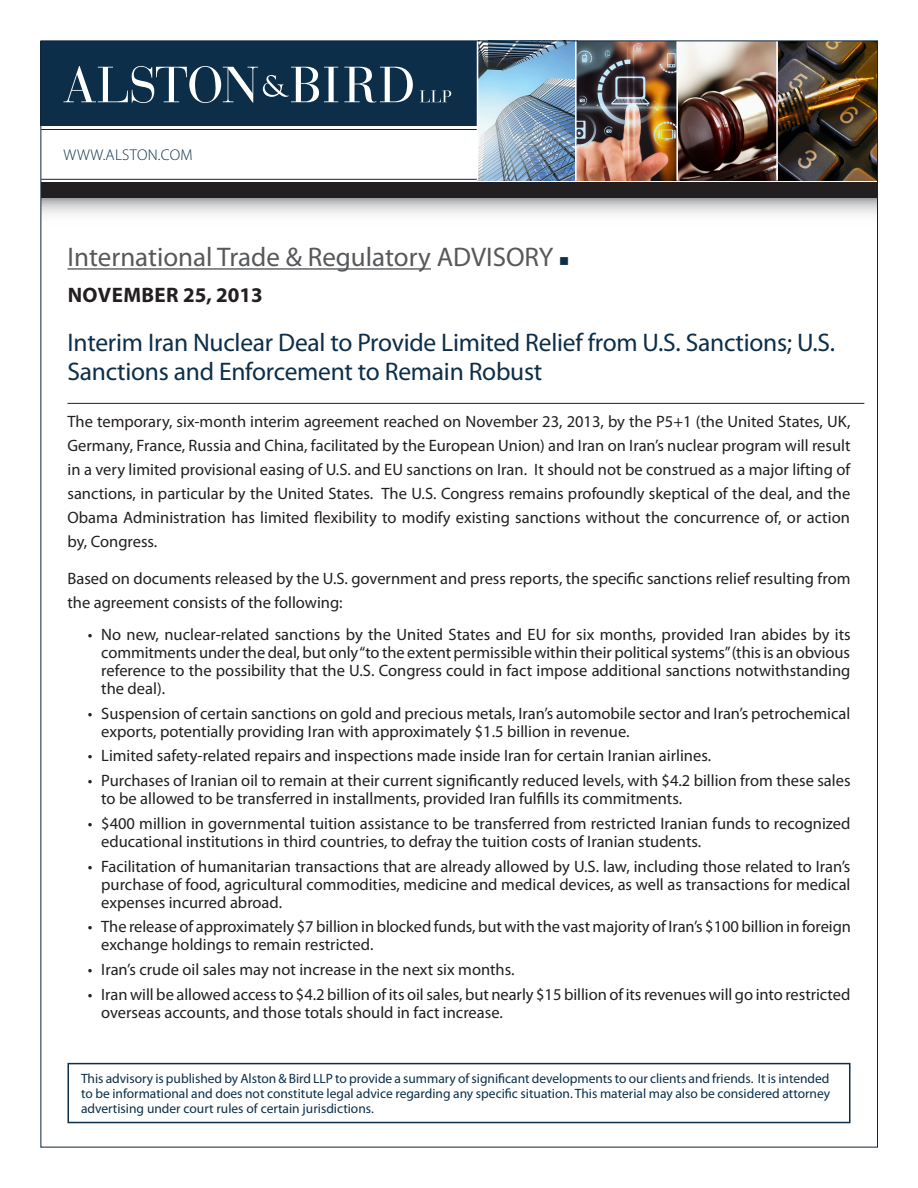
<style>
.page{position:relative;width:918px;height:1188px;background:#fff}
.page>*{position:absolute;margin:0;border:0;box-sizing:border-box;transform-origin:0 0}
.Practice_Area{font:27px "Myriad Pro";color:#57585a}
.Advisory_Title{font:25.5px/28.5px "Myriad Pro";letter-spacing:-.01em;color:#0c2e48}
.Date{font:700 21px "Myriad Pro";letter-spacing:.02em;color:#231f20}
.Body_Text{font:16.5px/18px "Myriad Pro";color:#231f20}
.t1{font:300 15.6px "Myriad Pro";letter-spacing:.02em;color:#0c2e48}
.Body_Text-2{font:13.5px/15px "Myriad Pro";color:#0c2e48;text-align:justify}
.s1{color:#0c2e48}
</style>
<div class="page">
<svg style="left:42px;top:198px;width:834px;height:17px"></svg>
<div style="left:40px;top:41px;width:836px;height:85px;background:#0c2e48"></div>
<img style="left:478px;top:42px;width:398px;height:138px">
<hr style="left:477px;top:40px;width:1px;height:140px;background:#fff">
<hr style="left:575px;top:40px;width:2px;height:140px;background:#fff">
<hr style="left:676px;top:40px;width:2px;height:140px;background:#fff">
<hr style="left:776px;top:40px;width:2px;height:140px;background:#fff">
<svg style="left:344px;top:67px;width:69px;height:36px"></svg>
<svg style="left:420px;top:90px;width:31px;height:12px"></svg>
<svg style="left:63px;top:66px;width:275px;height:37px"></svg>
<hr style="left:41px;top:129px;width:436px;height:1px;background:#0e243b">
<hr style="left:41px;top:179px;width:436px;height:1px;background:#0e243b">
<div style="left:41px;top:182px;width:837px;height:16px;background:#231f20"></div>
<div style="left:68px;top:1063px;width:782px;height:60px;border:2px solid #0c2e48"></div>
<hr style="left:68px;top:403px;width:796px;height:1px;background:#0e243b">
<hr style="left:68px;top:268px;width:363px;height:2px;background:#57585a">
<p class="t1" style="left:64px;top:146px;width:131px">WWW.ALSTON.COM</p>
<p class="Practice_Area" style="left:68px;top:241px;width:503px">International Trade &amp; Regulatory ADVISORY <span class="s1">■</span></p>
<p class="Date" style="left:68px;top:281px;width:197px">NOVEMBER 25, 2013</p>
<p class="Advisory_Title" style="left:68px;top:328px;width:769px">Interim Iran Nuclear Deal to Provide Limited Relief from U.S. Sanctions; U.S.<br>Sanctions and Enforcement to Remain Robust</p>
<p class="Body_Text" style="left:68px;top:409px;width:785px;line-height:24px;text-align:justify">The temporary, six-month interim agreement reached on November 23, 2013, by the P5+1 (the United States, UK, Germany, France, Russia and China, facilitated by the European Union) and Iran on Iran’s nuclear program will result in a very limited provisional easing of U.S. and EU sanctions on Iran. It should not be construed as a major lifting of sanctions, in particular by the United States. The U.S. Congress remains profoundly skeptical of the deal, and the Obama Administration has limited flexibility to modify existing sanctions without the concurrence of, or action by, Congress.</p>
<p class="Body_Text" style="left:68px;top:567px;width:785px;line-height:24px">Based on documents released by the U.S. government and press reports, the specific sanctions relief resulting from the agreement consists of the following:</p>
<p class="Body_Text" style="left:101px;top:625px;width:751px;text-align:justify;text-indent:-14px">• No new, nuclear-related sanctions by the United States and EU for six months, provided Iran abides by its commitments under the deal, but only “to the extent permissible within their political systems” (this is an obvious reference to the possibility that the U.S. Congress could in fact impose additional sanctions notwithstanding the deal).</p>
<p class="Body_Text" style="left:101px;top:704px;width:751px;text-indent:-14px">• Suspension of certain sanctions on gold and precious metals, Iran’s automobile sector and Iran’s petrochemical exports, potentially providing Iran with approximately $1.5 billion in revenue.</p>
<p class="Body_Text" style="left:88px;top:747px;width:625px">• Limited safety-related repairs and inspections made inside Iran for certain Iranian airlines.</p>
<p class="Body_Text" style="left:101px;top:771px;width:751px;text-indent:-14px">• Purchases of Iranian oil to remain at their current significantly reduced levels, with $4.2 billion from these sales to be allowed to be transferred in installments, provided Iran fulfills its commitments.</p>
<p class="Body_Text" style="left:101px;top:814px;width:751px;text-indent:-14px">• $400 million in governmental tuition assistance to be transferred from restricted Iranian funds to recognized educational institutions in third countries, to defray the tuition costs of Iranian students.</p>
<p class="Body_Text" style="left:101px;top:857px;width:751px;text-align:justify;text-indent:-14px">• Facilitation of humanitarian transactions that are already allowed by U.S. law, including those related to Iran’s purchase of food, agricultural commodities, medicine and medical devices, as well as transactions for medical expenses incurred abroad.</p>
<p class="Body_Text" style="left:101px;top:918px;width:751px;text-indent:-14px">• The release of approximately $7 billion in blocked funds, but with the vast majority of Iran’s $100 billion in foreign exchange holdings to remain restricted.</p>
<p class="Body_Text" style="left:88px;top:960px;width:428px">• Iran’s crude oil sales may not increase in the next six months.</p>
<p class="Body_Text" style="left:101px;top:985px;width:751px;text-indent:-14px">• Iran will be allowed access to $4.2 billion of its oil sales, but nearly $15 billion of its revenues will go into restricted overseas accounts, and those totals should in fact increase.</p>
<p class="Body_Text-2" style="left:81px;top:1070px;width:751px">This advisory is published by Alston &amp; Bird LLP to provide a summary of significant developments to our clients and friends. It is intended to be informational and does not constitute legal advice regarding any specific situation. This material may also be considered attorney advertising under court rules of certain jurisdictions.</p>
</div>
